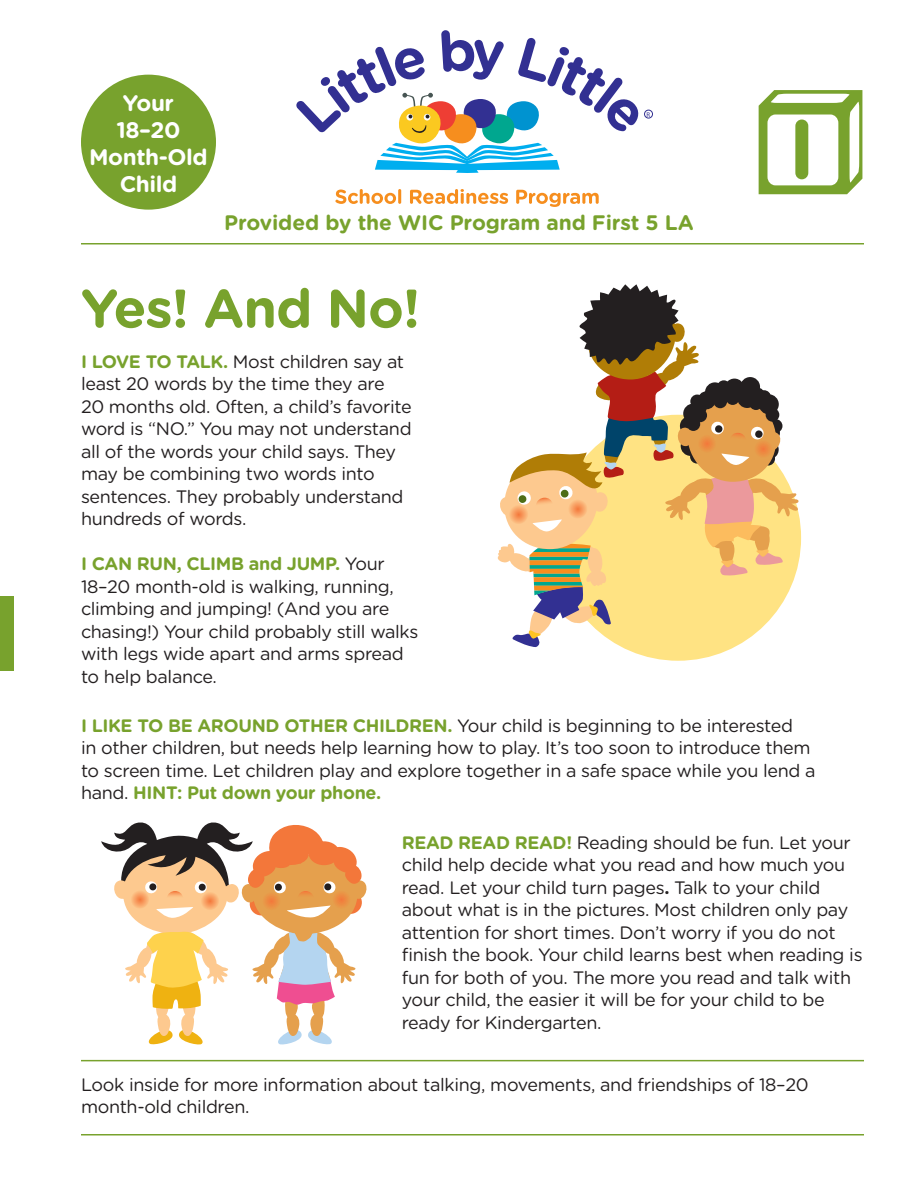
<style>
.page{position:relative;width:918px;height:1188px;background:#fff}
.page>*{position:absolute;margin:0;border:0;box-sizing:border-box;transform-origin:0 0}
.t1{font:700 84px "Gotham Rounded";color:#78a22d}
.t2{font:700 54px "Gotham Rounded";letter-spacing:-.02em;color:#78a22d}
.t3{font:700 22.5px/27px "Gotham Rounded";letter-spacing:-.02em;color:#fff;text-align:center}
.t4{font:700 21px "Gotham Rounded";letter-spacing:-.005em;color:#78a22d}
.t5{font:18px/22.5px "Gotham Rounded";letter-spacing:-.02em;color:#231f20}
.t6{font:6.9px "Myriad Pro";color:#323092}
.s1{font-weight:700;color:#78a22d}
.s2{font-weight:700}
</style>
<div class="page">
<div style="left:81px;top:75px;width:135px;height:135px;background:#78a22d;border-radius:50%"></div>
<hr style="left:81px;top:243px;width:783px;height:1px;background:#78a22d">
<hr style="left:81px;top:1134px;width:783px;height:2px;background:#78a22d">
<hr style="left:81px;top:1060px;width:783px;height:1px;background:#78a22d">
<svg style="left:759px;top:90px;width:103px;height:104px"></svg>
<div style="left:0;top:596px;width:14px;height:75px;background:#78a22d"></div>
<svg style="left:498px;top:284px;width:301px;height:363px"></svg>
<svg style="left:101px;top:822px;width:265px;height:222px"></svg>
<svg style="left:296px;top:30px;width:343px;height:143px"></svg>
<svg style="left:335px;top:189px;width:61px;height:15px"></svg>
<hr style="left:398px;top:189px;width:3px;height:15px;background:#f68e1e;border-radius:2px">
<svg style="left:410px;top:189px;width:98px;height:15px"></svg>
<svg style="left:516px;top:190px;width:83px;height:17px"></svg>
<div style="left:644px;top:110px;width:9px;height:9px;border:1px solid #323092;border-radius:50%"></div>
<p class="t3" style="left:123px;top:88px;width:53px">Your</p>
<p class="t3" style="left:89px;top:115px;width:120px">18–20<br>Month-Old<br>Child</p>
<p class="t6" style="left:646px;top:110px;width:5px">R</p>
<p class="t4" style="left:224px;top:207px;width:471px">Provided by the WIC Program and First 5 LA</p>
<p class="t2" style="left:81px;top:269px;width:341px">Yes! And No!</p>
<p class="t5" style="left:81px;top:349px;width:332px"><span class="s1">I LOVE TO TALK.</span> Most children say at least 20 words by the time they are 20 months old. Often, a child’s favorite word is “NO.” You may not understand all of the words your child says. They may be combining two words into sentences. They probably understand hundreds of words.</p>
<p class="t5" style="left:81px;top:552px;width:339px"><span class="s1">I CAN RUN, CLIMB and JUMP.</span> Your<br>18–20 month-old is walking, running, climbing and jumping! (And you are chasing!) Your child probably still walks with legs wide apart and arms spread to help balance.</p>
<p class="t1" style="left:788px;top:88px;width:30px">I</p>
<p class="t5" style="left:81px;top:713px;width:736px"><span class="s1">I LIKE TO BE AROUND OTHER CHILDREN.</span> Your child is beginning to be interested<br>in other children, but needs help learning how to play. It’s too soon to introduce them to screen time. Let children play and explore together in a safe space while you lend a hand. <span class="s1">HINT: Put down your phone.</span></p>
<p class="t5" style="left:402px;top:831px;width:462px"><span class="s1">READ READ READ!</span> Reading should be fun. Let your child help decide what you read and how much you read. Let your child turn pages<span class="s2">.</span> Talk to your child about what is in the pictures. Most children only pay attention for short times. Don’t worry if you do not finish the book. Your child learns best when reading is fun for both of you. The more you read and talk with your child, the easier it will be for your child to be ready for Kindergarten.</p>
<p class="t5" style="left:81px;top:1072px;width:729px">Look inside for more information about talking, movements, and friendships of 18–20 month-old children.</p>
</div>
